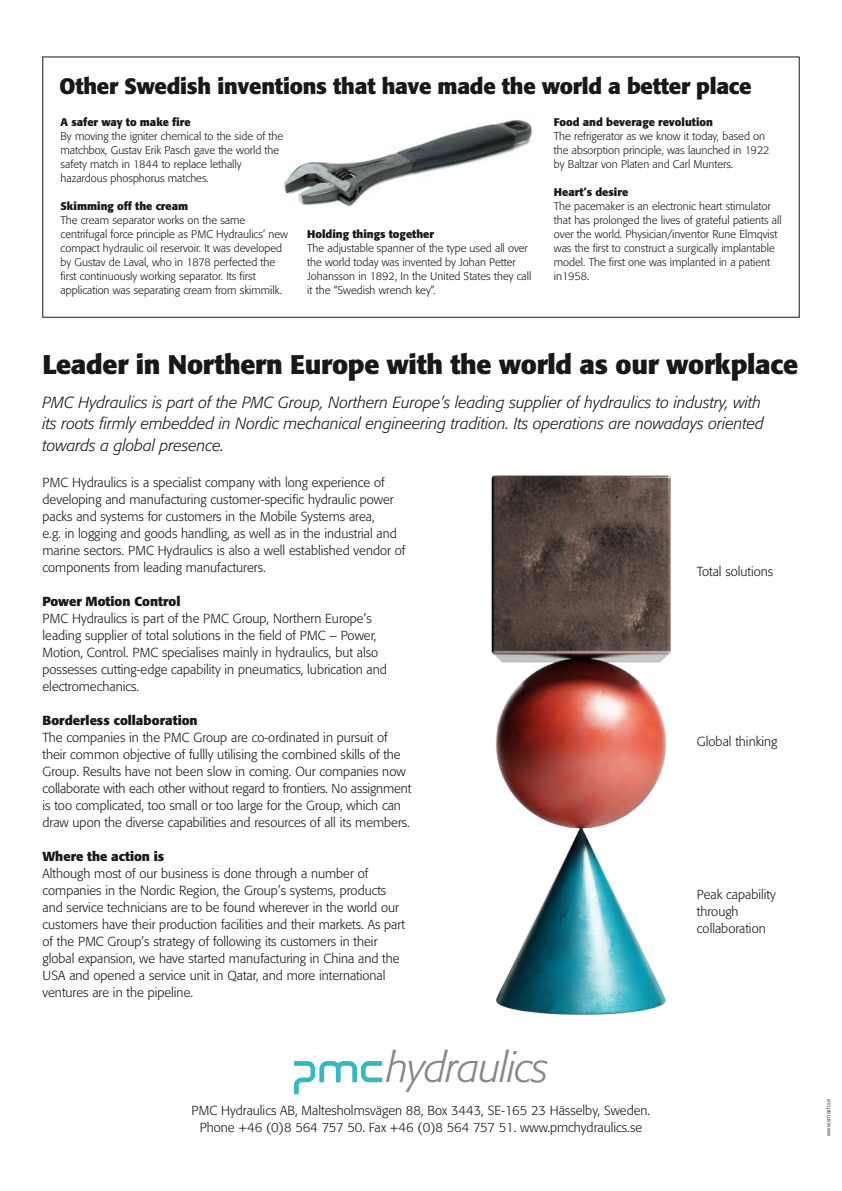
<style>
.page{position:relative;width:842px;height:1191px;background:#fff}
.page>*{position:absolute;margin:0;border:0;box-sizing:border-box;transform-origin:0 0}
.t1{font:italic 300 41px "Formata";letter-spacing:-.025em;color:#87888a}
.t2{font:700 26.7px "Formata";letter-spacing:-.01em;color:#1a171b}
.t3{font:700 22px "Formata";letter-spacing:-.01em;color:#1a171b}
.t4{font:italic 300 16px/21.4px "Formata";color:#1a171b}
.t5{font:300 13px/17px "Formata";color:#1a171b}
.t6{font:700 13px "Formata";color:#1a171b}
.t7{font:300 11px/14px "Formata";color:#1a171b}
.t8{font:700 11px "Formata";color:#1a171b}
.t9{font:300 6px "Formata";color:#1a171b}
</style>
<div class="page">
<img style="left:284px;top:120px;width:248px;height:87px">
<img style="left:491px;top:475px;width:180px;height:540px">
<svg style="left:294px;top:1061px;width:88px;height:33px"></svg>
<div style="left:42px;top:56px;width:758px;height:262px;border:1px solid #1a171b"></div>
<h3 class="t3" style="left:60px;top:73px;width:694px">Other Swedish inventions that have made the world a better place</h3>
<p class="t8" style="left:61px;top:115px;width:131px">A safer way to make fire</p>
<p class="t7" style="left:61px;top:129px;width:224px">By moving the igniter chemical to the side of the matchbox, Gustav Erik Pasch gave the world the safety match in 1844 to replace lethally hazardous phosphorus matches.</p>
<p class="t8" style="left:61px;top:199px;width:129px">Skimming off the cream</p>
<p class="t7" style="left:61px;top:213px;width:229px">The cream separator works on the same centrifugal force principle as PMC Hydraulics’ new compact hydraulic oil reservoir. It was developed by Gustav de Laval, who in 1878 perfected the first continuously working separator. Its first application was separating cream from skimmilk.</p>
<p class="t8" style="left:554px;top:115px;width:161px">Food and beverage revolution</p>
<p class="t7" style="left:554px;top:129px;width:217px">The refrigerator as we know it today, based on the absorption principle, was launched in 1922 by Baltzar von Platen and Carl Munters.</p>
<p class="t8" style="left:554px;top:185px;width:76px">Heart’s desire</p>
<p class="t7" style="left:554px;top:199px;width:229px">The pacemaker is an electronic heart stimulator that has prolonged the lives of grateful patients all over the world. Physician/inventor Rune Elmqvist was the first to construct a surgically implantable model. The first one was implanted in a patient in1958.</p>
<p class="t8" style="left:307px;top:227px;width:128px">Holding things together</p>
<p class="t7" style="left:307px;top:241px;width:226px">The adjustable spanner of the type used all over the world today was invented by Johan Petter Johansson in 1892, In the United States they call it the “Swedish wrench key”.</p>
<h2 class="t2" style="left:43px;top:348px;width:757px">Leader in Northern Europe with the world as our workplace</h2>
<p class="t4" style="left:43px;top:392px;width:723px">PMC Hydraulics is part of the PMC Group, Northern Europe’s leading supplier of hydraulics to industry, with its roots firmly embedded in Nordic mechanical engineering tradition. Its operations are nowadays oriented towards a global presence.</p>
<p class="t5" style="left:43px;top:474px;width:364px">PMC Hydraulics is a specialist company with long experience of developing and manufacturing customer-specific hydraulic power packs and systems for customers in the Mobile Systems area,<br>e.g. in logging and goods handling, as well as in the industrial and marine sectors. PMC Hydraulics is also a well established vendor of components from leading manufacturers.</p>
<p class="t6" style="left:43px;top:593px;width:139px">Power Motion Control</p>
<p class="t5" style="left:43px;top:610px;width:346px">PMC Hydraulics is part of the PMC Group, Northern Europe’s leading supplier of total solutions in the field of PMC – Power, Motion, Control. PMC specialises mainly in hydraulics, but also possesses cutting-edge capability in pneumatics, lubrication and electromechanics.</p>
<p class="t6" style="left:43px;top:712px;width:157px">Borderless collaboration</p>
<p class="t5" style="left:43px;top:729px;width:370px">The companies in the PMC Group are co-ordinated in pursuit of their common objective of fullly utilising the combined skills of the Group. Results have not been slow in coming. Our companies now collaborate with each other without regard to frontiers. No assignment is too complicated, too small or too large for the Group, which can draw upon the diverse capabilities and resources of all its members.</p>
<p class="t6" style="left:43px;top:848px;width:123px">Where the action is</p>
<p class="t5" style="left:43px;top:865px;width:364px">Although most of our business is done through a number of companies in the Nordic Region, the Group’s systems, products and service technicians are to be found wherever in the world our customers have their production facilities and their markets. As part of the PMC Group’s strategy of following its customers in their global expansion, we have started manufacturing in China and the USA and opened a service unit in Qatar, and more international ventures are in the pipeline.</p>
<h1 class="t1" style="left:386px;top:1043px;width:164px">hydraulics</h1>
<p class="t5" style="left:192px;top:1102px;width:460px;text-align:center">PMC Hydraulics AB, Maltesholmsvägen 88, Box 3443, SE-165 23 Hässelby, Sweden.<br>Phone +46 (0)8 564 757 50. Fax +46 (0)8 564 757 51. www.pmchydraulics.se</p>
<p class="t5" style="left:697px;top:563px;width:78px">Total solutions</p>
<p class="t5" style="left:697px;top:733px;width:82px">Global thinking</p>
<p class="t5" style="left:697px;top:886px;width:80px">Peak capability through collaboration</p>
<p class="t9" style="left:825px;top:1135px;width:38px;rotate:-90deg">www.smash.se</p>
</div>
